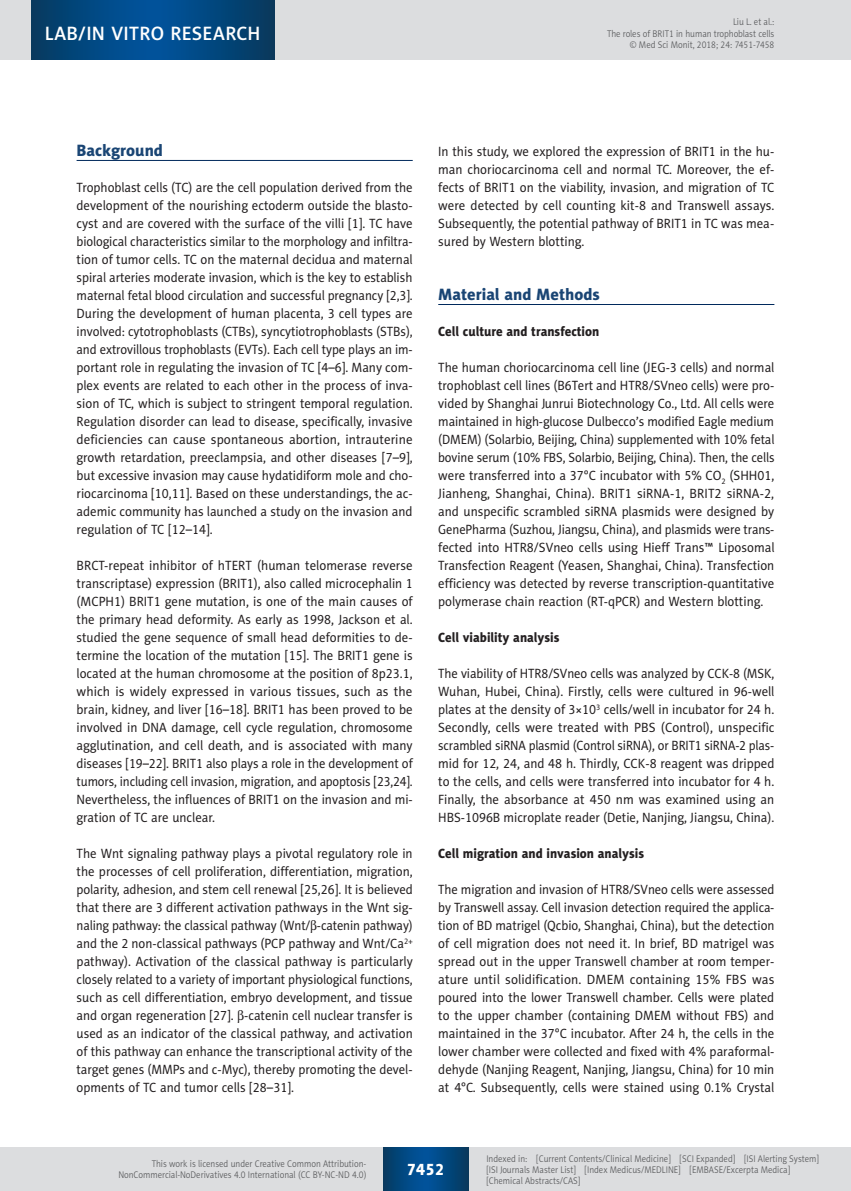
<style>
.page{position:relative;width:851px;height:1191px;background:#fff}
.page>*{position:absolute;margin:0;border:0;box-sizing:border-box;transform-origin:0 0}
.t1{font:19.5px "Naomi Sans EFN Medium";letter-spacing:.015em;color:#fff}
.MSM_Headline_1{font:16.5px "Naomi Sans EFN Heavy";color:#1a4574}
.t2{font:16.5px "Naomi Sans EFN Heavy";color:#fff}
.MSM_Body{font:13.5px/18px "Naomi Sans EFN";color:#231f20;text-align:justify;scale:.95 1}
.MSM_Body-2{font:13.5px/18px "Naomi Sans EFN";color:#231f20;text-align:justify;scale:.93 1}
.MSM_Body-3{font:13.5px/18px "Naomi Sans EFN";color:#231f20;text-align:justify;scale:.94 1}
.MSM_Headline_2{font:13.5px "Naomi Sans EFN Heavy";color:#231f20;scale:.95 1}
.MSM_pagina_sygnatura{font:9.75px/11.2px "Naomi Sans EFN Light";color:#57585a;scale:.9 1}
.MSM_pagina_zywa{font:9.75px/11.2px "Naomi Sans EFN Light";color:#57585a;text-align:right;scale:.9 1}
.s1{font-family:"Standard Sym L"}
</style>
<div class="page">
<hr style="left:77px;top:160px;width:335px;height:1px;background:#00295c">
<hr style="left:438px;top:304px;width:336px;height:1px;background:#00295c">
<div style="left:0;top:1148px;width:850px;height:43px;background:#dcdddf"></div>
<svg style="left:383px;top:1147px;width:85px;height:43px;background:#02477e"></svg>
<div style="left:0;top:0;width:850px;height:60px;background:#dcdddf"></div>
<hr style="left:850px;top:0;width:1px;height:60px;background:#dcdddf">
<svg style="left:32px;top:0;width:242px;height:60px;background:#02477f"></svg>
<h1 class="t1" style="left:45px;top:22px;width:217px">LAB/IN VITRO RESEARCH</h1>
<p class="MSM_pagina_zywa" style="left:607px;top:16px;width:187px">Liu L. et al.:<br>The roles of BRIT1 in human trophoblast cells</p>
<p class="MSM_pagina_sygnatura" style="left:630px;top:39px;width:162px">© Med Sci Monit, 2018; 24: 7451-7458</p>
<p class="MSM_Headline_1" style="left:77px;top:140px;width:88px">Background</p>
<p class="MSM_Body" style="left:77px;top:178px;width:355px">Trophoblast cells (TC) are the cell population derived from the development of the nourishing ectoderm outside the blasto&shy;cyst and are covered with the surface of the villi [1]. TC have biological characteristics similar to the morphology and infiltra&shy;tion of tumor cells. TC on the maternal decidua and maternal spiral arteries moderate invasion, which is the key to establish maternal fetal blood circulation and successful pregnancy [2,3].<br>During the development of human placenta, 3 cell types are involved: cytotrophoblasts (CTBs), syncytiotrophoblasts (STBs), and extrovillous trophoblasts (EVTs). Each cell type plays an im&shy;portant role in regulating the invasion of TC [4–6]. Many com&shy;plex events are related to each other in the process of inva&shy;sion of TC, which is subject to stringent temporal regulation.<br>Regulation disorder can lead to disease, specifically, invasive deficiencies can cause spontaneous abortion, intrauterine growth retardation, preeclampsia, and other diseases [7–9], but excessive invasion may cause hydatidiform mole and cho&shy;riocarcinoma [10,11]. Based on these understandings, the ac&shy;ademic community has launched a study on the invasion and regulation of TC [12–14].</p>
<p class="MSM_Body" style="left:77px;top:556px;width:355px">BRCT-repeat inhibitor of hTERT (human telomerase reverse transcriptase) expression (BRIT1), also called microcephalin 1 (MCPH1) BRIT1 gene mutation, is one of the main causes of the primary head deformity. As early as 1998, Jackson et al. studied the gene sequence of small head deformities to de&shy;termine the location of the mutation [15]. The BRIT1 gene is located at the human chromosome at the position of 8p23.1, which is widely expressed in various tissues, such as the brain, kidney, and liver [16–18]. BRIT1 has been proved to be involved in DNA damage, cell cycle regulation, chromosome agglutination, and cell death, and is associated with many diseases [19–22]. BRIT1 also plays a role in the development of tumors, including cell invasion, migration, and apoptosis [23,24].<br>Nevertheless, the influences of BRIT1 on the invasion and mi&shy;gration of TC are unclear.</p>
<p class="MSM_Body" style="left:77px;top:844px;width:355px">The Wnt signaling pathway plays a pivotal regulatory role in the processes of cell proliferation, differentiation, migration, polarity, adhesion, and stem cell renewal [25,26]. It is believed that there are 3 different activation pathways in the Wnt sig&shy;naling pathway: the classical pathway (Wnt/<span class="s1">b</span>-catenin pathway) and the 2 non-classical pathways (PCP pathway and Wnt/Ca<sup>2+ </sup>pathway). Activation of the classical pathway is particularly closely related to a variety of important physiological functions, such as cell differentiation, embryo development, and tissue and organ regeneration [27]. <span class="s1">b</span>-catenin cell nuclear transfer is used as an indicator of the classical pathway, and activation of this pathway can enhance the transcriptional activity of the target genes (MMPs and c-Myc), thereby promoting the devel&shy;opments of TC and tumor cells [28–31].</p>
<p class="MSM_Body" style="left:438px;top:142px;width:355px">In this study, we explored the expression of BRIT1 in the hu&shy;man choriocarcinoma cell and normal TC. Moreover, the ef&shy;fects of BRIT1 on the viability, invasion, and migration of TC were detected by cell counting kit-8 and Transwell assays.<br>Subsequently, the potential pathway of BRIT1 in TC was mea&shy;sured by Western blotting.</p>
<p class="MSM_Headline_1" style="left:438px;top:284px;width:163px">Material and Methods</p>
<p class="MSM_Headline_2" style="left:438px;top:323px;width:171px">Cell culture and transfection</p>
<p class="MSM_Body" style="left:438px;top:358px;width:355px">The human choriocarcinoma cell line (JEG-3 cells) and normal trophoblast cell lines (B6Tert and HTR8/SVneo cells) were pro&shy;vided by Shanghai Junrui Biotechnology Co., Ltd. All cells were maintained in high-glucose Dulbecco’s modified Eagle medium (DMEM) (Solarbio, Beijing, China) supplemented with 10% fetal bovine serum (10% FBS, Solarbio, Beijing, China). Then, the cells were transferred into a 37°C incubator with 5% CO<sub>2</sub> (SHH01, Jianheng, Shanghai, China). BRIT1 siRNA-1, BRIT2 siRNA-2, and unspecific scrambled siRNA plasmids were designed by GenePharma (Suzhou, Jiangsu, China), and plasmids were trans&shy;fected into HTR8/SVneo cells using Hieff Trans™ Liposomal Transfection Reagent (Yeasen, Shanghai, China). Transfection efficiency was detected by reverse transcription-quantitative polymerase chain reaction (RT-qPCR) and Western blotting.</p>
<p class="MSM_Headline_2" style="left:438px;top:629px;width:129px">Cell viability analysis</p>
<p class="MSM_Body-3" style="left:438px;top:664px;width:359px">The viability of HTR8/SVneo cells was analyzed by CCK-8 (MSK, Wuhan, Hubei, China). Firstly, cells were cultured in 96-well plates at the density of 3×10<sup>3</sup> cells/well in incubator for 24 h.<br>Secondly, cells were treated with PBS (Control), unspecific scrambled siRNA plasmid (Control siRNA), or BRIT1 siRNA-2 plas&shy;mid for 12, 24, and 48 h. Thirdly, CCK-8 reagent was dripped to the cells, and cells were transferred into incubator for 4 h.<br>Finally, the absorbance at 450 nm was examined using an HBS-1096B microplate reader (Detie, Nanjing, Jiangsu, China).</p>
<p class="MSM_Headline_2" style="left:438px;top:845px;width:218px">Cell migration and invasion analysis</p>
<p class="MSM_Body-2" style="left:438px;top:880px;width:363px">The migration and invasion of HTR8/SVneo cells were assessed by Transwell assay. Cell invasion detection required the applica&shy;tion of BD matrigel (Qcbio, Shanghai, China), but the detection of cell migration does not need it. In brief, BD matrigel was spread out in the upper Transwell chamber at room temper&shy;ature until solidification. DMEM containing 15% FBS was poured into the lower Transwell chamber. Cells were plated to the upper chamber (containing DMEM without FBS) and maintained in the 37°C incubator. After 24 h, the cells in the lower chamber were collected and fixed with 4% paraformal&shy;dehyde (Nanjing Reagent, Nanjing, Jiangsu, China) for 10 min at 4°C. Subsequently, cells were stained using 0.1% Crystal</p>
<p class="MSM_pagina_sygnatura" style="left:118px;top:1158px;width:277px;text-align:right">This work is licensed under Creative Common Attribution-<br>NonCommercial-NoDerivatives 4.0 International (CC BY-NC-ND 4.0)</p>
<p class="t2" style="left:406px;top:1159px;width:39px">7452</p>
<p class="MSM_pagina_sygnatura" style="left:486px;top:1152px;width:371px">Indexed in: [Current Contents/Clinical Medicine] [SCI Expanded] [ISI Alerting System] [ISI Journals Master List] [Index Medicus/MEDLINE] [EMBASE/Excerpta Medica] [Chemical Abstracts/CAS]</p>
</div>
